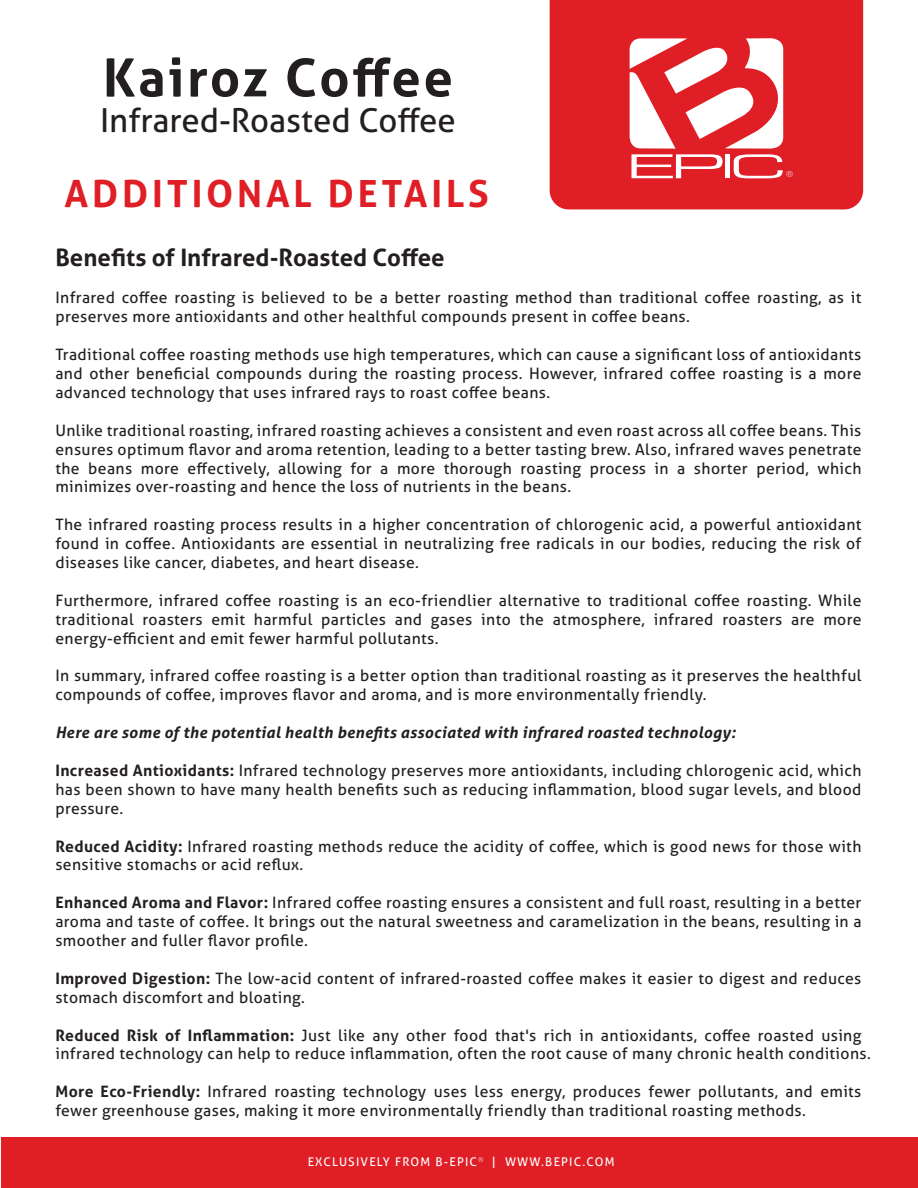
<style>
.page{position:relative;width:918px;height:1188px;background:#fff}
.page>*{position:absolute;margin:0;border:0;box-sizing:border-box;transform-origin:0 0}
.t1{font:700 52.5px "Aller";letter-spacing:.05em;color:#231f20}
.t2{font:700 37.5px "Aller";letter-spacing:.1em;color:#df1e26}
.t3{font:33px "Aller";color:#231f20}
.t4{font:700 24px "Aller";color:#231f20}
.t5{font:15.75px/18.9px "Aller";letter-spacing:.025em;color:#231f20}
.t6{font:italic 700 15.75px "Aller";letter-spacing:.025em;color:#231f20}
.t7{font:12px "Aller";letter-spacing:.1em;color:#fff}
.t8{font:300 9px "Nimbus San";color:#fff}
.s1{font-weight:700}
</style>
<div class="page">
<div style="left:550px;top:0;width:313px;height:209px;background:#df1e26"></div>
<div style="left:1px;top:1137px;width:917px;height:51px;background:#df1e26"></div>
<svg style="left:629px;top:38px;width:155px;height:140px"></svg>
<h1 class="t1" style="left:103px;top:45px;width:351px">Kairoz Coffee</h1>
<h3 class="t3" style="left:100px;top:101px;width:357px">Infrared-Roasted Coffee</h3>
<h2 class="t2" style="left:65px;top:171px;width:426px">ADDITIONAL DETAILS</h2>
<p class="t8" style="left:786px;top:169px;width:9px">®</p>
<h3 class="t4" style="left:55px;top:242px;width:391px">Benefits of Infrared-Roasted Coffee</h3>
<p class="t5" style="left:55px;top:288px;width:808px">Infrared coffee roasting is believed to be a better roasting method than traditional coffee roasting, as it preserves more antioxidants and other healthful compounds present in coffee beans.</p>
<p class="t5" style="left:55px;top:345px;width:808px;text-align:justify">Traditional coffee roasting methods use high temperatures, which can cause a significant loss of antioxidants and other beneficial compounds during the roasting process. However, infrared coffee roasting is a more advanced technology that uses infrared rays to roast coffee beans.</p>
<p class="t5" style="left:55px;top:421px;width:808px;text-align:justify">Unlike traditional roasting, infrared roasting achieves a consistent and even roast across all coffee beans. This ensures optimum flavor and aroma retention, leading to a better tasting brew. Also, infrared waves penetrate the beans more effectively, allowing for a more thorough roasting process in a shorter period, which minimizes over-roasting and hence the loss of nutrients in the beans.</p>
<p class="t5" style="left:55px;top:515px;width:808px;text-align:justify">The infrared roasting process results in a higher concentration of chlorogenic acid, a powerful antioxidant found in coffee. Antioxidants are essential in neutralizing free radicals in our bodies, reducing the risk of diseases like cancer, diabetes, and heart disease.</p>
<p class="t5" style="left:55px;top:591px;width:808px;text-align:justify">Furthermore, infrared coffee roasting is an eco-friendlier alternative to traditional coffee roasting. While traditional roasters emit harmful particles and gases into the atmosphere, infrared roasters are more energy-efficient and emit fewer harmful pollutants.</p>
<p class="t5" style="left:55px;top:666px;width:808px">In summary, infrared coffee roasting is a better option than traditional roasting as it preserves the healthful compounds of coffee, improves flavor and aroma, and is more environmentally friendly.</p>
<p class="t6" style="left:55px;top:723px;width:682px">Here are some of the potential health benefits associated with infrared roasted technology:</p>
<p class="t5" style="left:55px;top:761px;width:808px;text-align:justify"><span class="s1">Increased Antioxidants:</span> Infrared technology preserves more antioxidants, including chlorogenic acid, which has been shown to have many health benefits such as reducing inflammation, blood sugar levels, and blood pressure.</p>
<p class="t5" style="left:55px;top:837px;width:808px"><span class="s1">Reduced Acidity:</span> Infrared roasting methods reduce the acidity of coffee, which is good news for those with sensitive stomachs or acid reflux.</p>
<p class="t5" style="left:55px;top:893px;width:808px;text-align:justify"><span class="s1">Enhanced Aroma and Flavor:</span> Infrared coffee roasting ensures a consistent and full roast, resulting in a better aroma and taste of coffee. It brings out the natural sweetness and caramelization in the beans, resulting in a smoother and fuller flavor profile.</p>
<p class="t5" style="left:55px;top:969px;width:808px"><span class="s1">Improved Digestion:</span> The low-acid content of infrared-roasted coffee makes it easier to digest and reduces stomach discomfort and bloating.</p>
<p class="t5" style="left:55px;top:1026px;width:817px"><span class="s1">Reduced Risk of Inflammation:</span> Just like any other food that's rich in antioxidants, coffee roasted using infrared technology can help to reduce inflammation, often the root cause of many chronic health conditions.</p>
<p class="t5" style="left:55px;top:1082px;width:808px"><span class="s1">More Eco-Friendly:</span> Infrared roasting technology uses less energy, produces fewer pollutants, and emits fewer greenhouse gases, making it more environmentally friendly than traditional roasting methods.</p>
<p class="t7" style="left:308px;top:1154px;width:308px">EXCLUSIVELY FROM B-EPIC<sup>®</sup> | WWW.BEPIC.COM</p>
</div>
